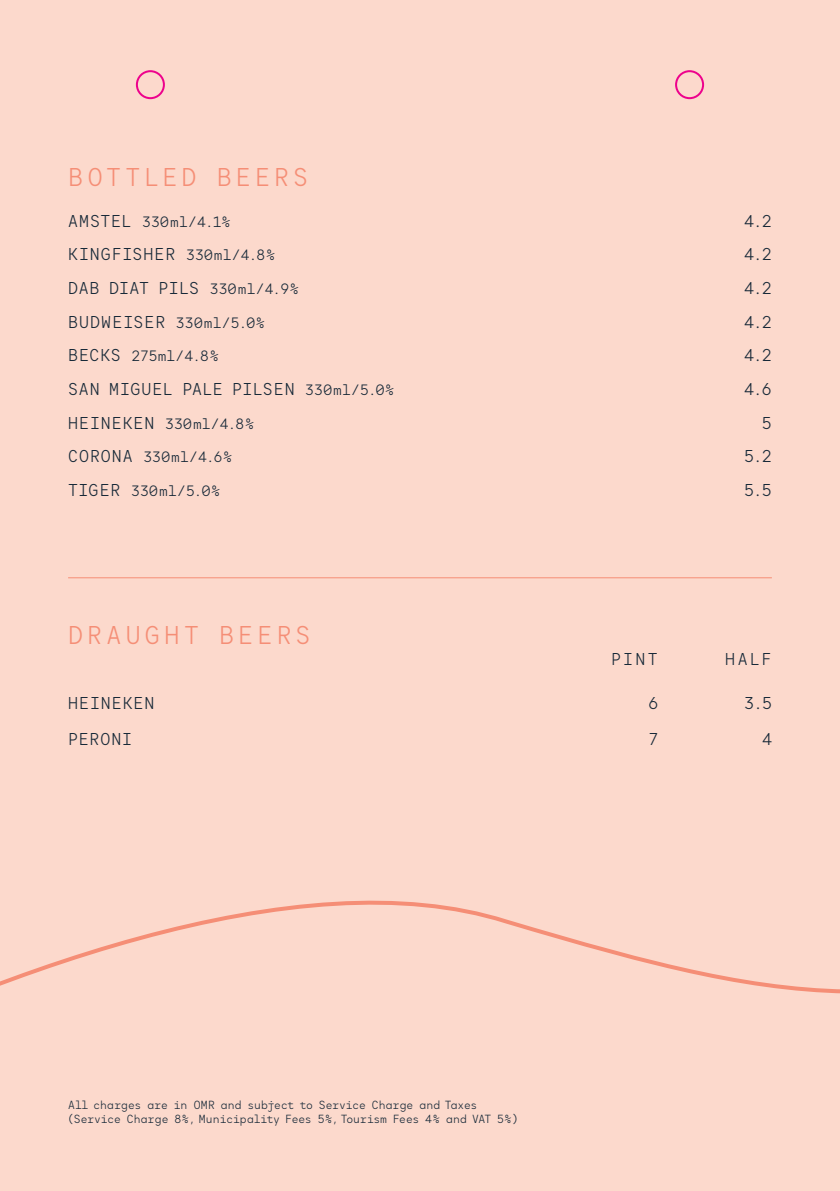
<style>
.page{position:relative;width:840px;height:1191px;background:#fff}
.page>*{position:absolute;margin:0;border:0;box-sizing:border-box;transform-origin:0 0}
.Section_Header{font:24px "Antikor Text";letter-spacing:.18em;color:#f58e76}
.Wines{font:16px "Antikor Text";letter-spacing:.06em;color:#172938}
.Wines-2{font:16px "Antikor Text";letter-spacing:.03em;color:#172938}
.Wines-3{font:16px "Antikor Text";letter-spacing:.02em;color:#172938}
.Wine_section{font:16px "Antikor Text";letter-spacing:.135em;color:#172938}
.Wines-4{font:14px "Antikor Text";letter-spacing:.02em;color:#172938}
.t1{font:11px/14px "Antikor Text";letter-spacing:-.01em;color:#172938}
.s1{font-size:16px}
.s2{font-size:14px}
</style>
<div class="page">
<div style="left:0;top:0;width:839px;height:1191px;background:#fcd9cc"></div>
<svg style="left:0;top:900px;width:839px;height:94px"></svg>
<hr style="left:68px;top:577px;width:703px;height:1px;background:#f58e76">
<div style="left:136px;top:70px;width:29px;height:29px;border:2px solid #ed028c;border-radius:50%"></div>
<div style="left:674px;top:70px;width:29px;height:29px;border:2px solid #ed028c;border-radius:50%"></div>
<p class="Section_Header" style="left:68px;top:161px;width:241px">BOTTLED BEERS</p>
<p class="Wines-4" style="left:68px;top:213px;width:164px"><span class="s1">AMSTEL</span> 330ml/4.1%</p>
<p class="Wines" style="left:743px;top:210px;width:29px">4.2</p>
<p class="Wines" style="left:68px;top:244px;width:209px">KINGFISHER <span class="s2">330ml/4.8%</span></p>
<p class="Wines" style="left:743px;top:244px;width:29px">4.2</p>
<p class="Wines-3" style="left:68px;top:278px;width:232px">DAB DIAT PILS <span class="s2">330ml/4.9%</span></p>
<p class="Wines" style="left:743px;top:278px;width:29px">4.2</p>
<p class="Wines-4" style="left:68px;top:314px;width:198px"><span class="s1">BUDWEISER</span> 330ml/5.0%</p>
<p class="Wines" style="left:743px;top:311px;width:29px">4.2</p>
<p class="Wines-4" style="left:68px;top:347px;width:153px"><span class="s1">BECKS</span> 275ml/4.8%</p>
<p class="Wines" style="left:743px;top:345px;width:29px">4.2</p>
<p class="Wines-2" style="left:68px;top:379px;width:328px">SAN MIGUEL PALE PILSEN <span class="s2">330ml/5.0%</span></p>
<p class="Wines" style="left:743px;top:379px;width:29px">4.6</p>
<p class="Wines-4" style="left:68px;top:415px;width:188px"><span class="s1">HEINEKEN</span> 330ml/4.8%</p>
<p class="Wines" style="left:761px;top:413px;width:11px">5</p>
<p class="Wines-4" style="left:68px;top:448px;width:166px"><span class="s1">CORONA</span> 330ml/4.6%</p>
<p class="Wines" style="left:743px;top:446px;width:29px">5.2</p>
<p class="Wines-4" style="left:68px;top:482px;width:154px"><span class="s1">TIGER</span> 330ml/5.0%</p>
<p class="Wines" style="left:743px;top:480px;width:29px">5.5</p>
<p class="Section_Header" style="left:68px;top:619px;width:244px">DRAUGHT BEERS</p>
<p class="Wine_section" style="left:611px;top:648px;width:48px">PINT</p>
<p class="Wine_section" style="left:724px;top:648px;width:48px">HALF</p>
<p class="Wines" style="left:68px;top:693px;width:88px">HEINEKEN</p>
<p class="Wines" style="left:648px;top:693px;width:11px">6</p>
<p class="Wines" style="left:743px;top:693px;width:29px">3.5</p>
<p class="Wines" style="left:68px;top:729px;width:65px">PERONI</p>
<p class="Wines" style="left:648px;top:729px;width:11px">7</p>
<p class="Wines" style="left:761px;top:729px;width:11px">4</p>
<p class="t1" style="left:68px;top:1097px;width:451px">All charges are in OMR and subject to Service Charge and Taxes (Service Charge 8%, Municipality Fees 5%, Tourism Fees 4% and VAT 5%)</p>
</div>
